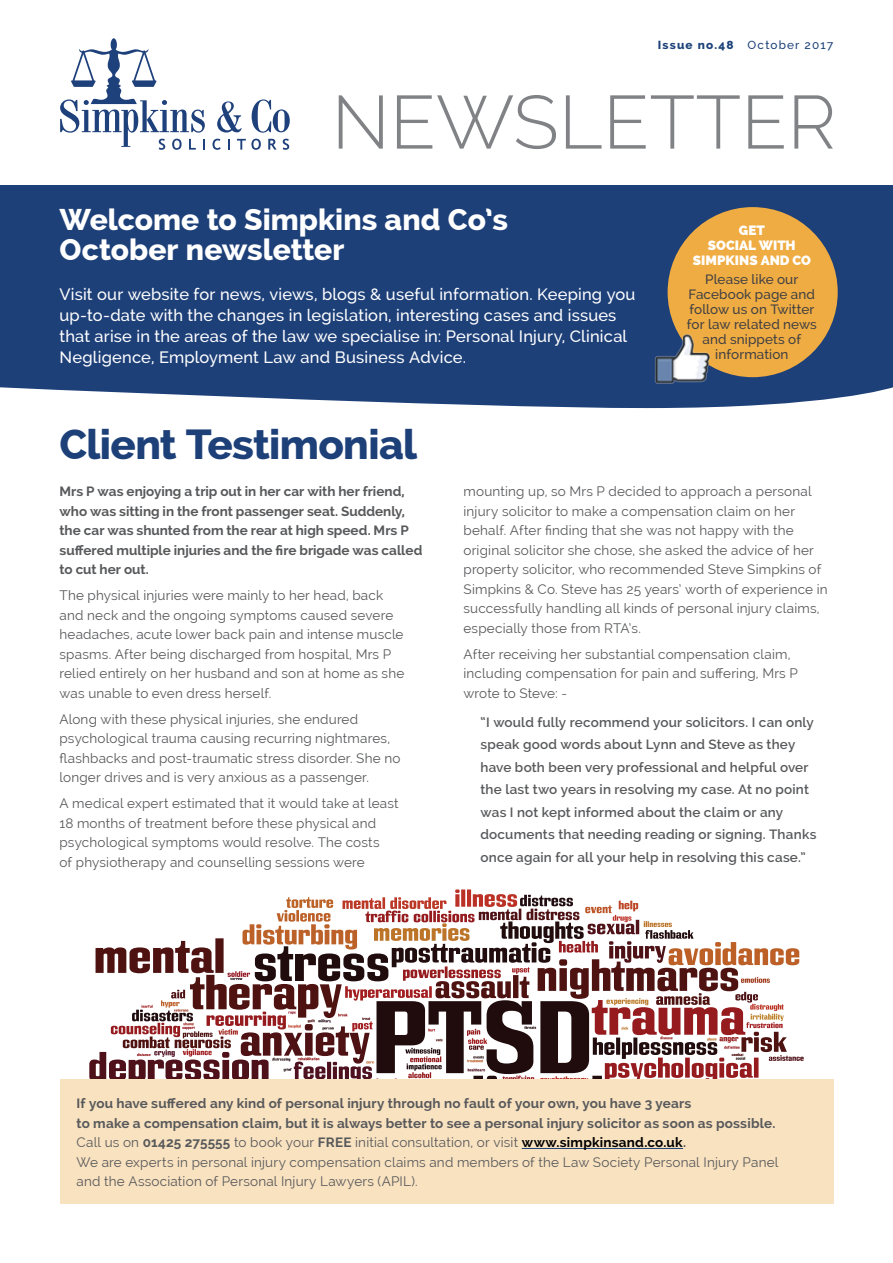
<style>
.page{position:relative;width:893px;height:1263px;background:#fff}
.page>*{position:absolute;margin:0;border:0;box-sizing:border-box;transform-origin:0 0}
.t1{font:300 75px "Raleway";color:#808285}
.t2{font:800 42px "Raleway";letter-spacing:-.015em;color:#1e4079}
.t3{font:800 30px/30px "Raleway";letter-spacing:.005em;color:#fff}
.t4{font:500 16.5px/21px "Raleway";letter-spacing:.01em;color:#fff}
.t5{font:13.5px/19.5px "Raleway";letter-spacing:.015em;color:#58595b}
.t6{font:700 13.5px/19.5px "Raleway";color:#58595b}
.t7{font:600 13.5px/22.5px "Raleway";letter-spacing:.015em;color:#58595b}
.t8{font:500 13.5px/15px "Raleway";letter-spacing:.01em;color:#414042;text-align:center}
.t9{font:800 13.5px/15px "Raleway";color:#fff;text-align:center}
.t10{font:500 11.7px "Raleway";letter-spacing:.1em;color:#1c4279}
.s1{font-weight:800}
.s2{font-weight:400}
.s3{color:#000}
</style>
<div class="page">
<svg style="left:0;top:349px;width:893px;height:59px;fill:#1e4079"></svg>
<div style="left:0;top:185px;width:893px;height:164px;background:#1e4079"></div>
<svg style="left:217px;top:101px;width:25px;height:31px"></svg>
<svg style="left:252px;top:99px;width:38px;height:34px"></svg>
<svg style="left:212px;top:139px;width:9px;height:11px"></svg>
<svg style="left:228px;top:139px;width:2px;height:11px"></svg>
<svg style="left:237px;top:139px;width:24px;height:11px"></svg>
<svg style="left:268px;top:139px;width:9px;height:11px"></svg>
<svg style="left:283px;top:139px;width:6px;height:11px"></svg>
<svg style="left:60px;top:38px;width:145px;height:112px"></svg>
<div style="left:668px;top:207px;width:170px;height:170px;background:#efac42;border-radius:50%"></div>
<img style="left:642px;top:332px;width:80px;height:53px">
<div style="left:60px;top:1079px;width:773px;height:124px;background:#f9e2c0"></div>
<hr style="left:522px;top:1148px;width:161px;height:1px;background:#1c4279">
<svg style="left:89px;top:889px;width:715px;height:190px"></svg>
<p class="t10" style="left:658px;top:38px;width:177px"><span class="s1">Issue no.48</span> October 2017</p>
<h1 class="t1" style="left:332px;top:78px;width:506px">NEWSLETTER</h1>
<h3 class="t3" style="left:60px;top:205px;width:450px">Welcome to Simpkins and Co’s<br>October newsletter</h3>
<p class="t4" style="left:60px;top:284px;width:577px">Visit our website for news, views, blogs &amp; useful information. Keeping you up-to-date with the changes in legislation, interesting cases and issues that arise in the areas of the law we specialise in: Personal Injury, Clinical Negligence, Employment Law and Business Advice.</p>
<p class="t9" style="left:693px;top:223px;width:120px">GET<br>SOCIAL WITH<br>SIMPKINS AND CO</p>
<p class="t8" style="left:687px;top:272px;width:132px">Please like our<br>Facebook page and follow us on Twitter for law related news and snippets of information</p>
<h2 class="t2" style="left:60px;top:420px;width:359px">Client Testimonial</h2>
<p class="t6" style="left:60px;top:482px;width:364px">Mrs P was enjoying a trip out in her car with her friend, who was sitting in the front passenger seat. Suddenly, the car was shunted from the rear at high speed. Mrs P suffered multiple injuries and the fire brigade was called to cut her out.</p>
<p class="t5" style="left:60px;top:586px;width:346px">The physical injuries were mainly to her head, back and neck and the ongoing symptoms caused severe headaches, acute lower back pain and intense muscle spasms. After being discharged from hospital, Mrs P relied entirely on her husband and son at home as she was unable to even dress herself.</p>
<p class="t5" style="left:60px;top:709px;width:342px">Along with these physical injuries, she endured psychological trauma causing recurring nightmares, flashbacks and post-traumatic stress disorder. She no longer drives and is very anxious as a passenger.</p>
<p class="t5" style="left:60px;top:793px;width:341px">A medical expert estimated that it would take at least 18 months of treatment before these physical and psychological symptoms would resolve. The costs<br>of physiotherapy and counselling sessions were</p>
<p class="t5" style="left:463px;top:482px;width:366px">mounting up, so Mrs P decided to approach a personal injury solicitor to make a compensation claim on her behalf. After finding that she was not happy with the original solicitor she chose, she asked the advice of her property solicitor, who recommended Steve Simpkins of Simpkins &amp; Co. Steve has 25 years’ worth of experience in successfully handling all kinds of personal injury claims, especially those from RTA’s.</p>
<p class="t5" style="left:463px;top:644px;width:336px">After receiving her substantial compensation claim, including compensation for pain and suffering, Mrs P wrote to Steve: -</p>
<p class="t7" style="left:480px;top:711px;width:337px">“I would fully recommend your solicitors. I can only speak good words about Lynn and Steve as they have both been very professional and helpful over the last two years in resolving my case. At no point was I not kept informed about the claim or any documents that needing reading or signing. Thanks once again for all your help in resolving this case.”</p>
<p class="t6" style="left:77px;top:1094px;width:703px">If you have suffered any kind of personal injury through no fault of your own, you have 3 years<br>to make a compensation claim, but it is always better to see a personal injury solicitor as soon as possible.<br><span class="s2">Call us on</span> 01425 275555 <span class="s2">to book your</span> FREE <span class="s2">initial consultation, or visit</span> <span class="s3">www.simpkinsand.co.uk</span>.<br><span class="s2">We are experts in personal injury compensation claims and members of the Law Society Personal Injury Panel and the Association of Personal Injury Lawyers (APIL).</span></p>
</div>
